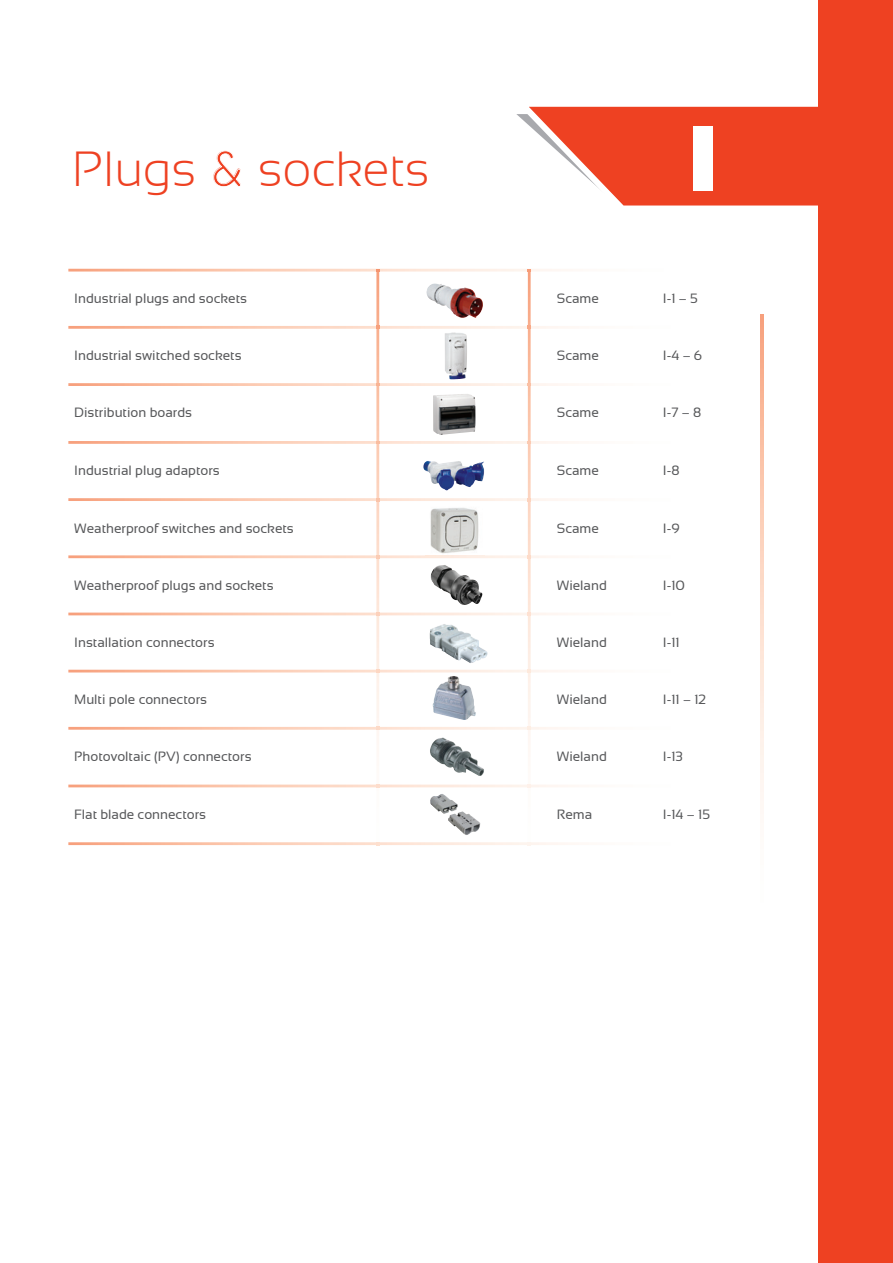
<style>
.page{position:relative;width:893px;height:1263px;background:#fff}
.page>*{position:absolute;margin:0;border:0;box-sizing:border-box;transform-origin:0 0}
.t1{font:800 92.7px "Fira Sans";color:#fff}
.t2{font:300 49.35px "Sansation";color:#ee4122}
.t3{font:13.5px "Sansation";color:#57585a}
.s1{font-family:"Blogger Sans"}
.s2{color:#6c6d70}
</style>
<div class="page">
<img style="left:430px;top:624px;width:41px;height:39px">
<img style="left:430px;top:508px;width:49px;height:46px">
<svg style="left:516px;top:106px;width:302px;height:100px"></svg>
<div style="left:818px;top:0;width:75px;height:1263px;background:#ee4122"></div>
<img style="left:68px;top:326px;width:507px;height:3px">
<img style="left:68px;top:269px;width:500px;height:3px">
<img style="left:376px;top:272px;width:3px;height:574px">
<img style="left:528px;top:272px;width:3px;height:574px">
<img style="left:68px;top:441px;width:507px;height:3px">
<img style="left:68px;top:383px;width:507px;height:3px">
<img style="left:68px;top:498px;width:507px;height:3px">
<img style="left:68px;top:613px;width:507px;height:2px">
<img style="left:68px;top:555px;width:507px;height:3px">
<img style="left:68px;top:670px;width:507px;height:2px">
<img style="left:426px;top:283px;width:57px;height:35px">
<img style="left:445px;top:332px;width:22px;height:47px">
<img style="left:433px;top:394px;width:42px;height:41px">
<img style="left:423px;top:461px;width:61px;height:29px">
<img style="left:431px;top:565px;width:20px;height:31px">
<img style="left:432px;top:676px;width:44px;height:44px">
<img style="left:430px;top:737px;width:54px;height:39px">
<img style="left:430px;top:794px;width:51px;height:41px">
<h2 class="t2" style="left:73px;top:142px;width:358px">Plugs <span class="s1">&amp;</span> sockets</h2>
<h1 class="t1" style="left:690px;top:93px;width:29px">I</h1>
<p class="t3" style="left:74px;top:291px;width:174px">Industrial plugs and sockets</p>
<p class="t3" style="left:557px;top:291px;width:44px">Scame</p>
<p class="t3" style="left:663px;top:291px;width:36px">I-1 <span class="s2">–</span> 5</p>
<p class="t3" style="left:74px;top:348px;width:169px">Industrial switched sockets</p>
<p class="t3" style="left:74px;top:405px;width:119px">Distribution boards</p>
<p class="t3" style="left:557px;top:348px;width:44px">Scame</p>
<p class="t3" style="left:663px;top:348px;width:41px">I-4 <span class="s2">–</span> 6</p>
<p class="t3" style="left:557px;top:405px;width:44px">Scame</p>
<p class="t3" style="left:663px;top:405px;width:40px">I-7 <span class="s2">–</span> 8</p>
<p class="t3" style="left:74px;top:463px;width:147px">Industrial plug adaptors</p>
<p class="t3" style="left:557px;top:463px;width:44px">Scame</p>
<p class="t3" style="left:663px;top:463px;width:18px">I-8</p>
<p class="t3" style="left:74px;top:520px;width:221px">Weatherproof switches and sockets</p>
<p class="t3" style="left:74px;top:577px;width:201px">Weatherproof plugs and sockets</p>
<p class="t3" style="left:557px;top:520px;width:44px">Scame</p>
<p class="t3" style="left:663px;top:520px;width:18px">I-9</p>
<p class="t3" style="left:557px;top:577px;width:52px">Wieland</p>
<p class="t3" style="left:663px;top:577px;width:24px">I-10</p>
<p class="t3" style="left:74px;top:635px;width:142px">Installation connectors</p>
<p class="t3" style="left:557px;top:635px;width:52px">Wieland</p>
<p class="t3" style="left:663px;top:635px;width:18px">I-11</p>
<p class="t3" style="left:74px;top:692px;width:134px">Multi pole connectors</p>
<p class="t3" style="left:74px;top:749px;width:179px">Photovoltaic (PV) connectors</p>
<p class="t3" style="left:557px;top:692px;width:52px">Wieland</p>
<p class="t3" style="left:663px;top:692px;width:45px">I-11 <span class="s2">–</span> 12</p>
<p class="t3" style="left:557px;top:749px;width:52px">Wieland</p>
<p class="t3" style="left:663px;top:749px;width:22px">I-13</p>
<p class="t3" style="left:74px;top:807px;width:133px">Flat blade connectors</p>
<p class="t3" style="left:557px;top:807px;width:37px">Rema</p>
<p class="t3" style="left:663px;top:807px;width:49px">I-14 <span class="s2">–</span> 15</p>
</div>
